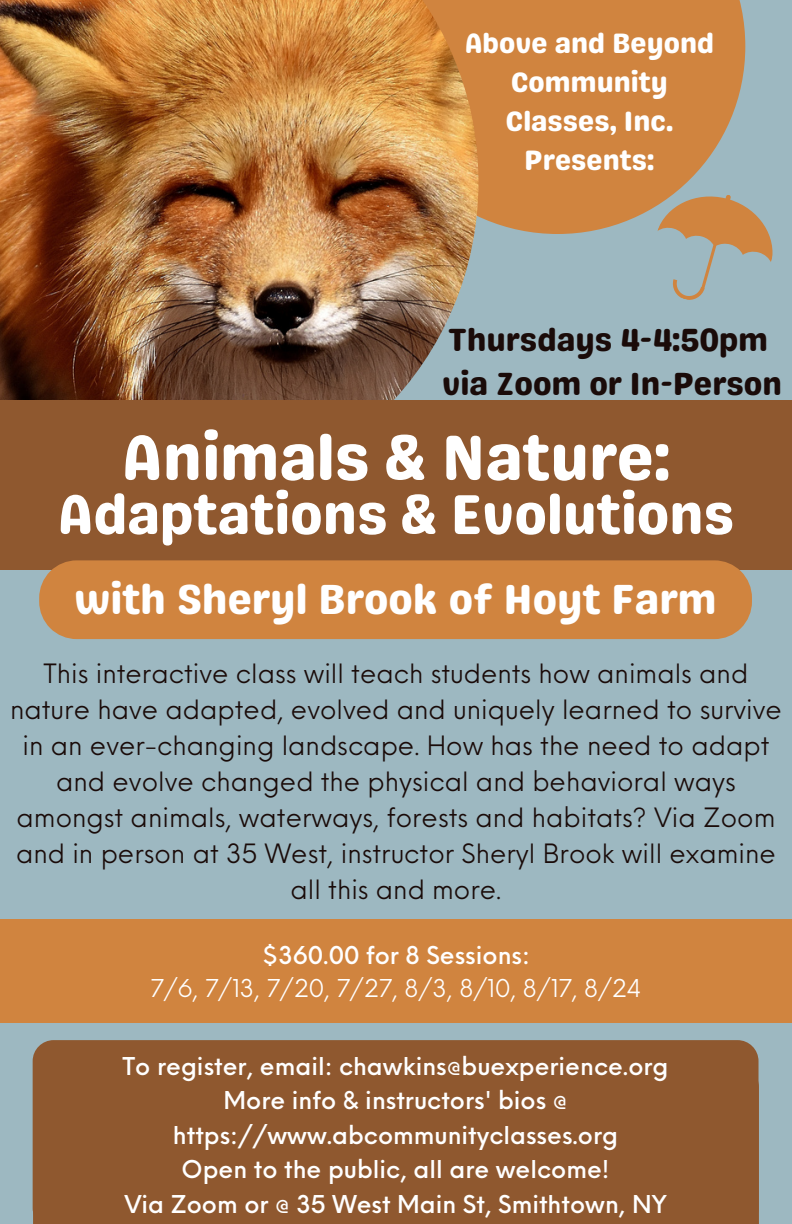
<style>
.page{position:relative;width:792px;height:1224px;background:#9db8c1}
.page>*{position:absolute;margin:0;border:0;box-sizing:border-box;transform-origin:0 0}
.t1{font:64px "Genty Sans";color:#fff}
.t2{font:56px "Genty Sans";color:#fff}
.t3{font:42px "Genty Sans";color:#fff}
.t4{font:32px "Genty Sans";color:#1a0b09}
.t5{font:28px/39px "Genty Sans";color:#fff;text-align:center}
.t6{font:26px/36px "Neue Einstellung";color:#1a0b09;text-align:center}
.t7{font:500 24px/34.4px "Neue Einstellung";color:#fff;text-align:center}
.t8{font:24px "Neue Einstellung";color:#fff}
</style>
<div class="page">
<div style="left:370px;top:0;width:375px;height:234px;background:#d0843f"></div>
<img style="left:0;top:0;width:478px;height:400px">
<div style="left:0;top:400px;width:792px;height:170px;background:#8f582f"></div>
<svg style="left:642px;top:179px;width:131px;height:121px"></svg>
<div style="left:39px;top:560px;width:713px;height:79px;background:#d0843f"></div>
<div style="left:33px;top:1040px;width:726px;height:184px;background:#8f582f"></div>
<div style="left:0;top:919px;width:792px;height:104px;background:#d0843f"></div>
<p class="t5" style="left:465px;top:24px;width:251px">Above and Beyond<br>Community<br>Classes, Inc.<br>Presents:</p>
<p class="t4" style="left:448px;top:321px;width:321px">Thursdays 4-4:50pm</p>
<p class="t4" style="left:442px;top:365px;width:342px">via Zoom or In-Person</p>
<p class="t1" style="left:122px;top:419px;width:550px">Animals &amp; Nature:</p>
<p class="t2" style="left:58px;top:481px;width:678px">Adaptations &amp; Evolutions</p>
<p class="t3" style="left:75px;top:574px;width:644px">with Sheryl Brook of Hoyt Farm</p>
<p class="t6" style="left:10px;top:653px;width:773px">This interactive class will teach students how animals and nature have adapted, evolved and uniquely learned to survive in an ever-changing landscape. How has the need to adapt and evolve changed the physical and behavioral ways amongst animals, waterways, forests and habitats? Via Zoom and in person at 35 West, instructor Sheryl Brook will examine all this and more.</p>
<p class="t7" style="left:262px;top:936px;width:269px">$360.00 for 8 Sessions:</p>
<p class="t8" style="left:150px;top:967px;width:492px">7/6, 7/13, 7/20, 7/27, 8/3, 8/10, 8/17, 8/24</p>
<p class="t7" style="left:123px;top:1046px;width:548px">To register, email: chawkins@buexperience.org</p>
<p class="t7" style="left:173px;top:1081px;width:447px">More info &amp; instructors' bios @ https://www.abcommunityclasses.org</p>
<p class="t7" style="left:182px;top:1150px;width:429px">Open to the public, all are welcome!</p>
<p class="t7" style="left:124px;top:1184px;width:544px">Via Zoom or @ 35 West Main St, Smithtown, NY</p>
</div>
